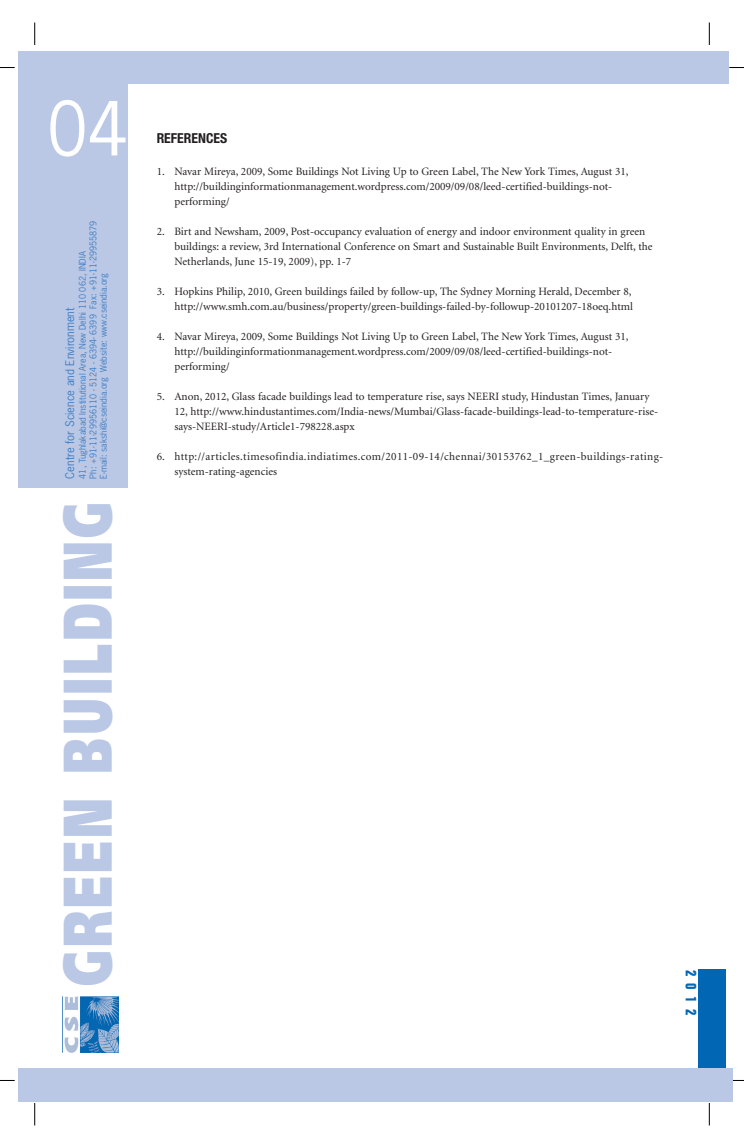
<style>
.page{position:relative;width:744px;height:1148px;background:#fff}
.page>*{position:absolute;margin:0;border:0;box-sizing:border-box;transform-origin:0 0}
.t1{font:70px "News Gothic";color:#fff}
.t2{font:900 68.75px "Frutiger";letter-spacing:.06em;color:#bac8e6;scale:.68 1}
.t3{font:700 condensed 15px "Folio";color:#0166b3}
.t4{font:700 condensed 13.75px "Helvetica Neue LT Pro";color:#231f20}
.t5{font:11.25px/15px "Minion";color:#231f20}
.t6{font:11.25px/15px "Minion";letter-spacing:.03em;color:#231f20}
.t7{font:11.25px "News Gothic";color:#437ec1}
.t8{font:8.75px/10.5px "News Gothic";color:#437ec1}
</style>
<div class="page">
<svg style="left:0;top:67px;width:15px;height:1px"></svg>
<svg style="left:0;top:1080px;width:15px;height:1px"></svg>
<svg style="left:729px;top:67px;width:15px;height:1px"></svg>
<svg style="left:732px;top:1080px;width:12px;height:1px"></svg>
<svg style="left:34px;top:22px;width:1px;height:23px"></svg>
<svg style="left:709px;top:22px;width:1px;height:23px"></svg>
<svg style="left:709px;top:1103px;width:1px;height:22px"></svg>
<svg style="left:34px;top:1103px;width:1px;height:22px"></svg>
<div style="left:18px;top:51px;width:710px;height:436px;background:#bac8e6"></div>
<img style="left:64px;top:996px;width:55px;height:56px">
<div style="left:128px;top:84px;width:604px;height:419px;background:#fff"></div>
<div style="left:698px;top:968px;width:27px;height:105px;background:#0166b3"></div>
<div style="left:18px;top:1068px;width:714px;height:33px;background:#bac8e6"></div>
<h1 class="t1" style="left:47px;top:101px;width:82px">04</h1>
<p class="t8" style="left:78px;top:478px;width:259px;rotate:-90deg">41, Tughlakabad Institutional Area, New Delhi 110 062, INDIA<br>Ph: +91-11-29956110 - 5124 - 6394- 6399 Fax: +91-11-29955879<br>E-mail: sakshi@cseindia.org Website: www.cseindia.org</p>
<p class="t7" style="left:66px;top:478px;width:172px;rotate:-90deg">Centre for Science and Environment</p>
<h2 class="t2" style="left:60px;top:985px;width:713px;rotate:-90deg">GREEN BUILDING</h2>
<p class="t4" style="left:157px;top:130px;width:72px">REFERENCES</p>
<p class="t5" style="left:174px;top:165px;width:456px;text-indent:-18px">1. Navar Mireya, 2009, Some Buildings Not Living Up to Green Label, The New York Times, August 31, http://buildinginformationmanagement.wordpress.com/2009/09/08/leed-certified-buildings-not&shy;performing/</p>
<p class="t5" style="left:174px;top:225px;width:480px;text-indent:-18px">2. Birt and Newsham, 2009, Post-occupancy evaluation of energy and indoor environment quality in green buildings: a review, 3rd International Conference on Smart and Sustainable Built Environments, Delft, the<br>Netherlands, June 15-19, 2009), pp. 1-7</p>
<p class="t5" style="left:157px;top:285px;width:478px;text-align:right">3. Hopkins Philip, 2010, Green buildings failed by follow-up, The Sydney Morning Herald, December 8, http://www.smh.com.au/business/property/green-buildings-failed-by-followup-20101207-18oeq.html</p>
<p class="t5" style="left:174px;top:330px;width:456px;text-indent:-18px">4. Navar Mireya, 2009, Some Buildings Not Living Up to Green Label, The New York Times, August 31, http://buildinginformationmanagement.wordpress.com/2009/09/08/leed-certified-buildings-not&shy;performing/</p>
<p class="t5" style="left:174px;top:390px;width:485px;text-indent:-18px">5. Anon, 2012, Glass facade buildings lead to temperature rise, says NEERI study, Hindustan Times, January<br>12, http://www.hindustantimes.com/India-news/Mumbai/Glass-facade-buildings-lead-to-temperature-rise&shy;says-NEERI-study/Article1-798228.aspx</p>
<p class="t6" style="left:174px;top:450px;width:490px;text-indent:-18px">6. http://articles.timesofindia.indiatimes.com/2011-09-14/chennai/30153762_1_green-buildings-rating&shy;system-rating-agencies</p>
<h3 class="t3" style="left:696px;top:970px;width:46px;rotate:90deg">2012</h3>
</div>
